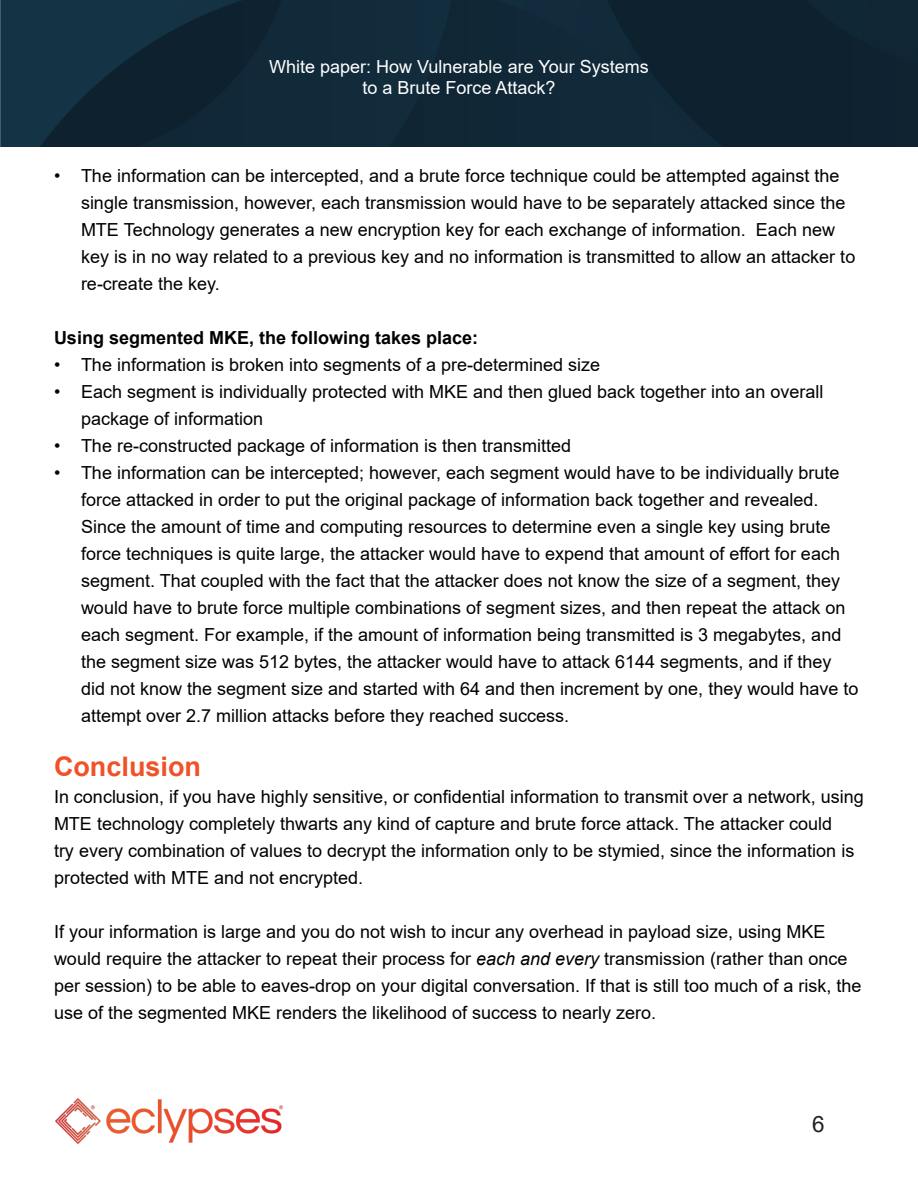
<style>
.page{position:relative;width:918px;height:1188px;background:#fff}
.page>*{position:absolute;margin:0;border:0;box-sizing:border-box;transform-origin:0 0}
.t1{font:700 27px "Arial";color:#f15128}
.t2{font:22.5px "Arial";color:#231f20}
.t3{font:18px/27px "Arial";color:#000}
.t4{font:18px/21.6px "Arial";color:#fff;text-align:center}
.t5{font:700 18px "Arial";color:#000}
.s1{font-style:italic}
</style>
<div class="page">
<img style="left:56px;top:1098px;width:226px;height:46px">
<img style="left:0;top:0;width:918px;height:147px">
<p class="t4" style="left:269px;top:55px;width:381px">White paper: How Vulnerable are Your Systems to a Brute Force Attack?</p>
<p class="t3" style="left:81px;top:162px;width:776px;text-indent:-27px">• The information can be intercepted, and a brute force technique could be attempted against the single transmission, however, each transmission would have to be separately attacked since the MTE Technology generates a new encryption key for each exchange of information. Each new key is in no way related to a previous key and no information is transmitted to allow an attacker to re-create the key.</p>
<p class="t5" style="left:54px;top:325px;width:426px">Using segmented MKE, the following takes place:</p>
<p class="t3" style="left:54px;top:351px;width:548px">• The information is broken into segments of a pre-determined size</p>
<p class="t3" style="left:81px;top:378px;width:744px;text-indent:-27px">• Each segment is individually protected with MKE and then glued back together into an overall package of information</p>
<p class="t3" style="left:54px;top:432px;width:519px">• The re-constructed package of information is then transmitted</p>
<p class="t3" style="left:81px;top:459px;width:779px;text-indent:-27px">• The information can be intercepted; however, each segment would have to be individually brute force attacked in order to put the original package of information back together and revealed.<br>Since the amount of time and computing resources to determine even a single key using brute force techniques is quite large, the attacker would have to expend that amount of effort for each segment. That coupled with the fact that the attacker does not know the size of a segment, they would have to brute force multiple combinations of segment sizes, and then repeat the attack on each segment. For example, if the amount of information being transmitted is 3 megabytes, and the segment size was 512 bytes, the attacker would have to attack 6144 segments, and if they did not know the segment size and started with 64 and then increment by one, they would have to attempt over 2.7 million attacks before they reached success.</p>
<p class="t1" style="left:54px;top:747px;width:149px">Conclusion</p>
<p class="t3" style="left:54px;top:783px;width:811px">In conclusion, if you have highly sensitive, or confidential information to transmit over a network, using MTE technology completely thwarts any kind of capture and brute force attack. The attacker could<br>try every combination of values to decrypt the information only to be stymied, since the information is protected with MTE and not encrypted.</p>
<p class="t3" style="left:54px;top:918px;width:809px">If your information is large and you do not wish to incur any overhead in payload size, using MKE would require the attacker to repeat their process for <span class="s1">each and every</span> transmission (rather than once per session) to be able to eaves-drop on your digital conversation. If that is still too much of a risk, the use of the segmented MKE renders the likelihood of success to nearly zero.</p>
<p class="t2" style="left:812px;top:1109px;width:14px">6</p>
</div>
